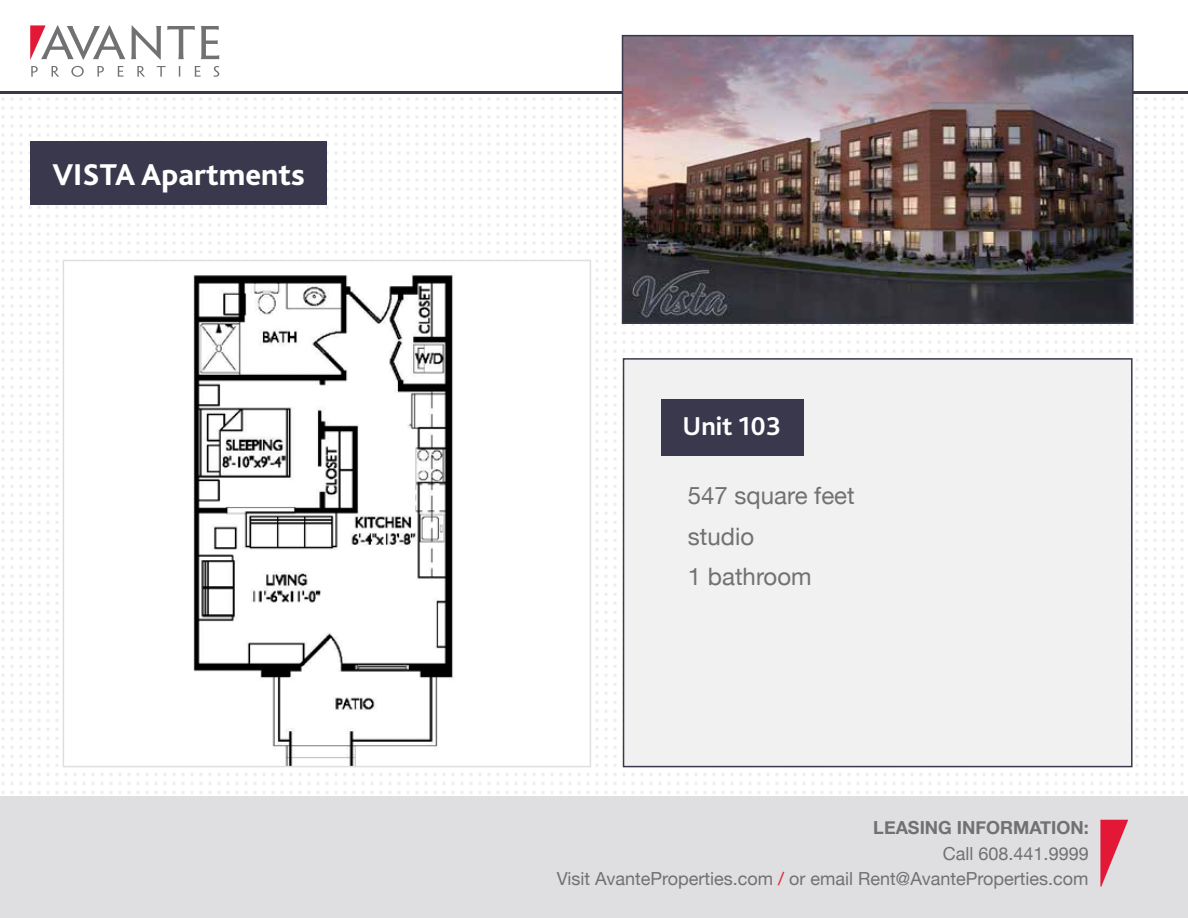
<style>
.page{position:relative;width:1188px;height:918px;background:#fff}
.page>*{position:absolute;margin:0;border:0;box-sizing:border-box;transform-origin:0 0}
.t1{font:800 31.5px "Bliss 2";color:#fff}
.t2{font:700 27px "Bliss 2";color:#fff}
.t3{font:24px/40.5px "Helvetica Neue";color:#717073}
.t4{font:18px/25.5px "Helvetica Neue";color:#717073;text-align:right}
.s1{font-weight:700}
.s2{font-family:"Helvetica Neue LT Std"}
.s3{font-family:"Helvetica Neue LT Std";color:#e31837}
</style>
<div class="page">
<img style="left:0;top:93px;width:1188px;height:701px">
<div style="left:0;top:796px;width:1188px;height:122px;background:#dfdfe1"></div>
<svg style="left:31px;top:66px;width:188px;height:11px"></svg>
<svg style="left:30px;top:25px;width:189px;height:35px"></svg>
<svg style="left:1100px;top:820px;width:28px;height:67px"></svg>
<hr style="left:0;top:91px;width:1188px;height:2px;background:#3a384d">
<div style="left:30px;top:141px;width:297px;height:64px;background:#3a384d"></div>
<img style="left:625px;top:38px;width:506px;height:283px">
<div style="left:622px;top:35px;width:512px;height:289px;border:2px solid #3a384d"></div>
<div style="left:623px;top:358px;width:510px;height:409px;background:#f1f1f1;border:2px solid #3a384d"></div>
<div style="left:661px;top:399px;width:143px;height:57px;background:#3a384d"></div>
<div style="left:63px;top:260px;width:527px;height:507px;background:#fff"></div>
<img style="left:193px;top:275px;width:261px;height:489px">
<div style="left:63px;top:260px;width:528px;height:507px;border:2px solid #dfdfe1"></div>
<h1 class="t1" style="left:52px;top:155px;width:254px">VISTA Apartments</h1>
<h2 class="t2" style="left:683px;top:410px;width:100px">Unit 103</h2>
<h3 class="t3" style="left:688px;top:477px;width:168px">547 square feet studio<br>1 bathroom</h3>
<p class="t4" style="left:557px;top:816px;width:534px"><span class="s1">LEASING INFORMATION:<br></span>Call 608<span class="s2">.</span>441<span class="s2">.</span>9999<br>Visit AvanteProperties.com <span class="s3">/</span> <span class="s2">or</span> email Rent@AvanteProperties.com</p>
</div>
